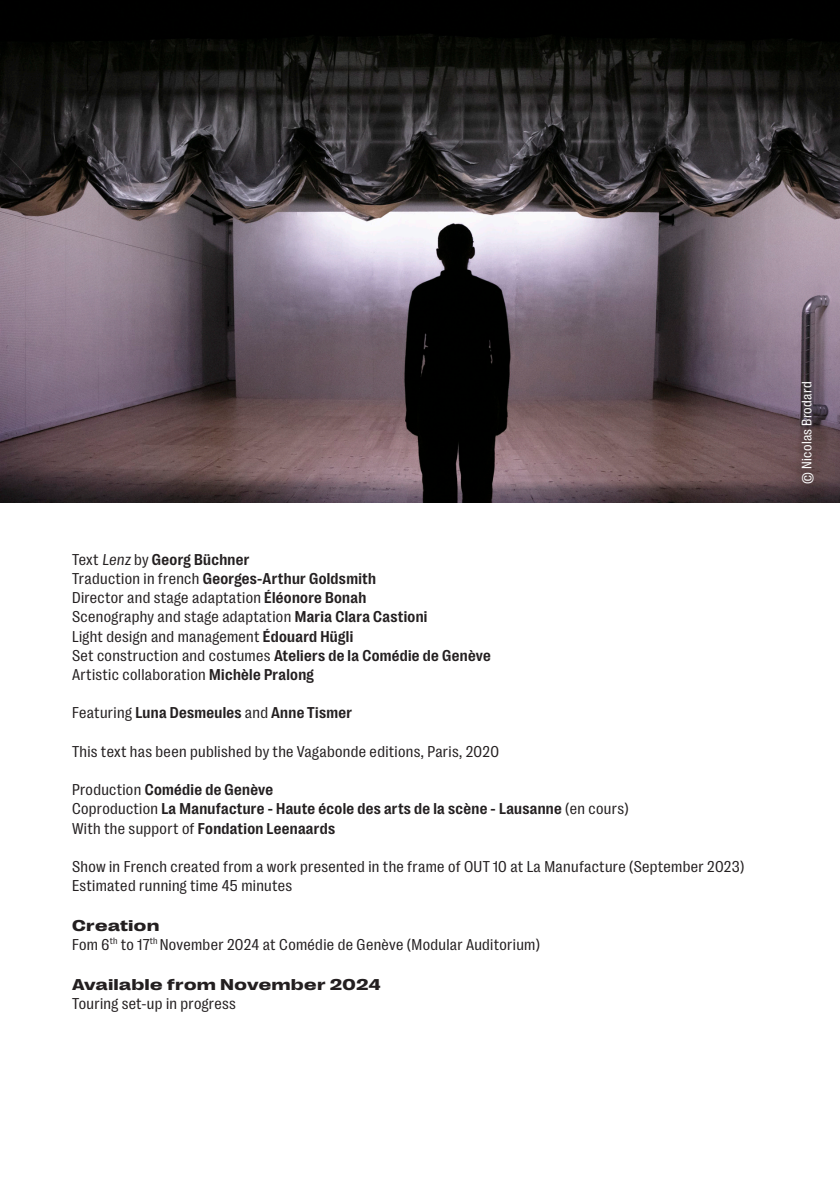
<style>
.page{position:relative;width:840px;height:1191px;background:#fff}
.page>*{position:absolute;margin:0;border:0;box-sizing:border-box;transform-origin:0 0}
.Petites_informations{font:16px/19.2px "Right Grotesk Text";letter-spacing:.02em;color:#231f20}
.Petites_informations-2{font:700 16px "Right Grotesk Text";letter-spacing:.02em;color:#231f20}
.Petites_informations-3{font:700 16px "Right Grotesk Spatial";letter-spacing:.04em;color:#231f20}
.Crédit_Photos{font:14px "Right Grotesk Text";letter-spacing:.02em;color:#fff}
.s1{font-weight:400}
.s2{font-weight:700}
</style>
<div class="page">
<img style="left:0;top:0;width:839px;height:502px">
<p class="Petites_informations-2" style="left:72px;top:550px;width:179px"><span class="s1">Text Lenz by</span> Georg Büchner</p>
<p class="Petites_informations-2" style="left:72px;top:570px;width:305px"><span class="s1">Traduction in french</span> Georges-Arthur Goldsmith</p>
<p class="Petites_informations" style="left:72px;top:588px;width:356px">Director and stage adaptation <span class="s2">Éléonore Bonah<br></span>Scenography and stage adaptation <span class="s2">Maria Clara Castioni</span></p>
<p class="Petites_informations" style="left:72px;top:626px;width:282px">Light design and management <span class="s2">Édouard Hügli</span></p>
<p class="Petites_informations-2" style="left:72px;top:646px;width:420px"><span class="s1">Set construction and costumes</span> Ateliers de la Comédie de Genève</p>
<p class="Petites_informations" style="left:72px;top:665px;width:243px">Artistic collaboration <span class="s2">Michèle Pralong</span></p>
<p class="Petites_informations-2" style="left:72px;top:704px;width:281px"><span class="s1">Featuring</span> Luna Desmeules <span class="s1">and</span> Anne Tismer</p>
<p class="Petites_informations" style="left:72px;top:741px;width:428px">This text has been published by the Vagabonde editions, Paris, 2020</p>
<p class="Petites_informations-2" style="left:72px;top:781px;width:203px"><span class="s1">Production</span> Comédie de Genève</p>
<p class="Petites_informations-2" style="left:72px;top:800px;width:558px"><span class="s1">Coproduction</span> La Manufacture - Haute école des arts de la scène - Lausanne <span class="s1">(en cours)</span></p>
<p class="Petites_informations-2" style="left:72px;top:819px;width:264px"><span class="s1">With the support of</span> Fondation Leenaards</p>
<p class="Petites_informations" style="left:72px;top:857px;width:673px">Show in French created from a work presented in the frame of OUT 10 at La Manufacture (September 2023)</p>
<p class="Petites_informations" style="left:72px;top:876px;width:221px">Estimated running time 45 minutes</p>
<p class="Petites_informations-3" style="left:72px;top:916px;width:88px">Creation</p>
<p class="Petites_informations" style="left:72px;top:934px;width:469px">Fom 6<sup>th</sup> to 17<sup>th</sup> November 2024 at Comédie de Genève (Modular Auditorium)</p>
<p class="Petites_informations-3" style="left:72px;top:975px;width:310px">Available from November 2024</p>
<p class="Petites_informations" style="left:72px;top:993px;width:165px">Touring set-up in progress</p>
<p class="Crédit_Photos" style="left:798px;top:484px;width:104px;rotate:-90deg">© Nicolas Brodard</p>
</div>
